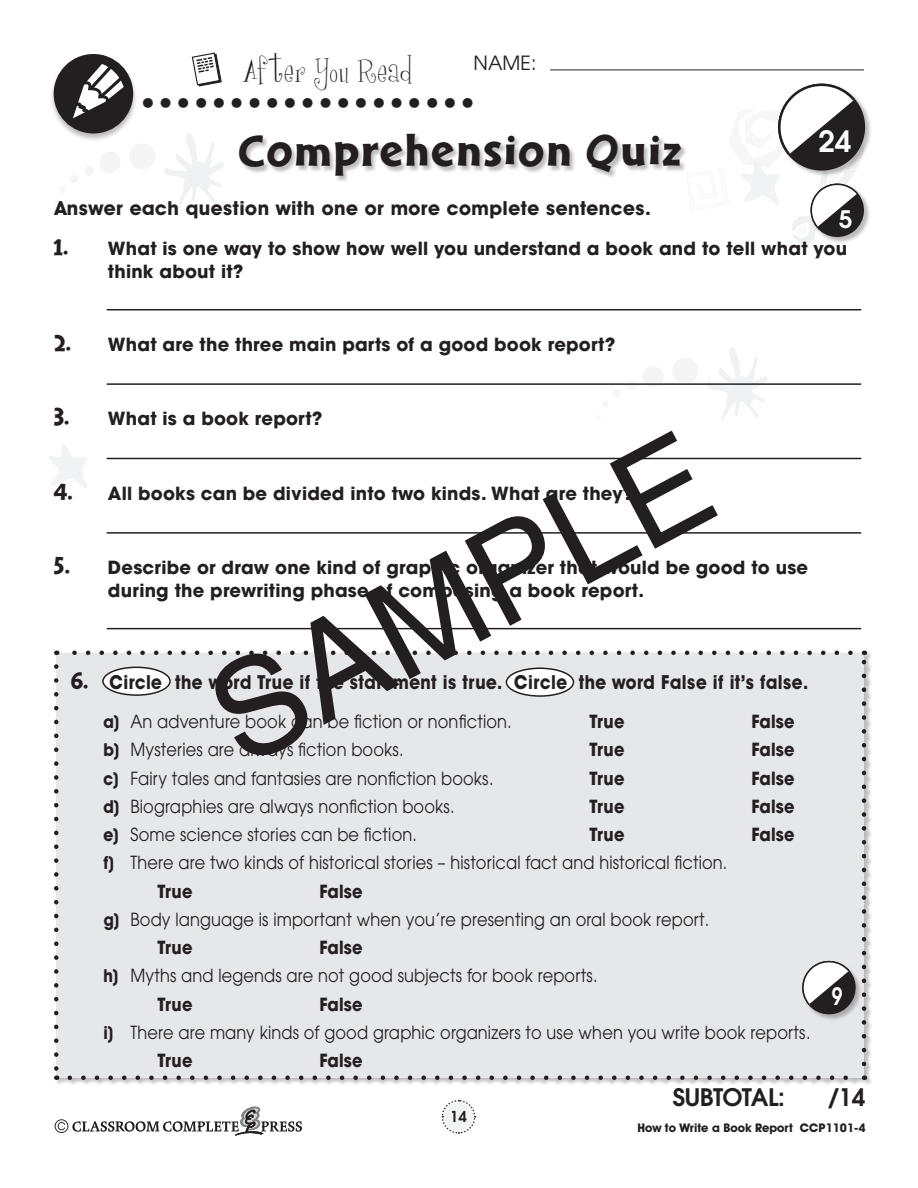
<style>
.page{position:relative;width:918px;height:1188px;background:#fff}
.page>*{position:absolute;margin:0;border:0;box-sizing:border-box;transform-origin:0 0}
.t1{font:134.25px "Helvetica";color:#231f20}
.t2{font:46.5px "Cal Sans Heavy KB";letter-spacing:.035em;color:#231f20}
.t3{font:700 42px "Futura";color:#231f20}
.t4{font:31.5px "Girlsare Weird";letter-spacing:.03em;color:#231f20}
.t5{font:600 29.25px "Avant Garde";color:#fff}
.t6{font:600 24px "Avant Garde";letter-spacing:-.02em;color:#231f20}
.t7{font:600 24px "Avant Garde";color:#fff}
.t8{font:600 24px "Avant Garde";color:#fff;scale:.8 1}
.t9{font:700 19.5px "Avant Garde IT Cby BT";letter-spacing:.025em;color:#231f20;scale:.9 1}
.t10{font:700 19.5px "Avant Garde IT Cby BT";letter-spacing:.025em;color:#231f20}
.t11{font:19.5px "Avant Garde";color:#231f20}
.t12{font:18px/28.2px "Avant Garde";letter-spacing:.01em;color:#231f20;scale:.9 1}
.t13{font:700 18px/22.5px "Avant Garde";letter-spacing:.01em;color:#231f20}
.t14{font:700 18px "Avant Garde";letter-spacing:.01em;color:#231f20;scale:.9 1}
.t15{font:600 15px "Avant Garde";color:#231f20}
.t16{font:700 12px "Avant Garde IT Cby BT";color:#231f20}
.s1{font-family:"Cal Sans Heavy KB";font-weight:400;font-size:24px}
.s2{font-family:"Avant Garde IT Cby BT";font-weight:700}
.s3{font-weight:700}
</style>
<div class="page">
<svg style="left:441px;top:1099px;width:35px;height:35px"></svg>
<svg style="left:164px;top:133px;width:60px;height:72px"></svg>
<div style="left:49px;top:54px;width:88px;height:89px;background:#231f20;opacity:.3"></div>
<div style="left:54px;top:54px;width:79px;height:80px;background:#231f20;border-radius:50%"></div>
<svg style="left:66px;top:54px;width:67px;height:71px"></svg>
<hr style="left:550px;top:70px;width:314px;height:1px;background:#231f20">
<svg style="left:191px;top:52px;width:31px;height:35px"></svg>
<svg style="left:55px;top:1106px;width:247px;height:29px"></svg>
<div style="left:54px;top:650px;width:819px;height:437px;background:#231f20;opacity:.3"></div>
<div style="left:240px;top:134px;width:448px;height:49px;background:#231f20;opacity:.3"></div>
<div style="left:778px;top:83px;width:94px;height:94px;background:#231f20;opacity:.3"></div>
<svg style="left:707px;top:347px;width:60px;height:73px"></svg>
<svg style="left:49px;top:444px;width:38px;height:45px"></svg>
<svg style="left:686px;top:83px;width:183px;height:162px"></svg>
<div style="left:54px;top:651px;width:812px;height:429px;background:#e6e7e9"></div>
<hr style="left:107px;top:383px;width:754px;height:2px;background:#231f20">
<hr style="left:107px;top:309px;width:754px;height:1px;background:#231f20">
<hr style="left:107px;top:458px;width:754px;height:1px;background:#231f20">
<hr style="left:107px;top:532px;width:754px;height:2px;background:#231f20">
<hr style="left:107px;top:628px;width:754px;height:1px;background:#231f20">
<h3 class="t4" style="left:243px;top:52px;width:170px">After You Read</h3>
<p class="t11" style="left:474px;top:51px;width:65px">NAME:</p>
<h3 class="t3" style="left:141px;top:63px;width:336px">...................</h3>
<h2 class="t2" style="left:238px;top:124px;width:445px">Comprehension Quiz</h2>
<h3 class="t5" style="left:819px;top:122px;width:34px">24</h3>
<p class="t10" style="left:55px;top:196px;width:598px">Answer each question with one or more complete sentences.</p>
<h3 class="t7" style="left:839px;top:203px;width:15px">5</h3>
<p class="t13" style="left:108px;top:237px;width:741px;text-indent:-54px"><span class="s1">1.</span> What is one way to show how well you understand a book and to tell what you think about it?</p>
<p class="t13" style="left:54px;top:333px;width:563px"><span class="s1">2.</span> What are the three main parts of a good book report?</p>
<p class="t13" style="left:54px;top:407px;width:270px"><span class="s1">3.</span> What is a book report?</p>
<h1 class="t1" style="left:184px;top:657px;width:546px;rotate:-28deg">SAMPLE</h1>
<p class="t13" style="left:54px;top:482px;width:581px"><span class="s1">4.</span> All books can be divided into two kinds. What are they?</p>
<p class="t13" style="left:108px;top:556px;width:702px;text-indent:-54px"><span class="s1">5.</span> Describe or draw one kind of graphic organizer that would be good to use during the prewriting phase of composing a book report.</p>
<p class="t9" style="left:71px;top:670px;width:821px"><span class="s1">6.</span> Circle the word True if the statement is true. Circle the word False if it’s false.</p>
<p class="t12" style="left:103px;top:707px;width:455px"><span class="s2">a)</span> An adventure book can be fiction or nonfiction.</p>
<p class="t14" style="left:589px;top:710px;width:40px">True</p>
<p class="t14" style="left:751px;top:710px;width:49px">False</p>
<p class="t12" style="left:103px;top:736px;width:335px"><span class="s2">b)</span> Mysteries are always fiction books.</p>
<p class="t14" style="left:589px;top:738px;width:40px">True</p>
<p class="t14" style="left:751px;top:738px;width:49px">False</p>
<p class="t12" style="left:103px;top:764px;width:435px"><span class="s2">c)</span> Fairy tales and fantasies are nonfiction books.</p>
<p class="t14" style="left:589px;top:766px;width:40px">True</p>
<p class="t14" style="left:751px;top:766px;width:49px">False</p>
<p class="t12" style="left:103px;top:792px;width:392px"><span class="s2">d)</span> Biographies are always nonfiction books.</p>
<p class="t14" style="left:589px;top:795px;width:40px">True</p>
<p class="t14" style="left:751px;top:795px;width:49px">False</p>
<p class="t12" style="left:103px;top:820px;width:350px"><span class="s2">e)</span> Some science stories can be fiction.</p>
<p class="t14" style="left:589px;top:823px;width:40px">True</p>
<p class="t14" style="left:751px;top:823px;width:49px">False</p>
<p class="t12" style="left:157px;top:849px;width:635px;text-indent:-54px"><span class="s2">f)</span> There are two kinds of historical stories – historical fact and historical fiction.<br><span class="s3">True</span></p>
<p class="t14" style="left:319px;top:879px;width:49px">False</p>
<p class="t12" style="left:103px;top:905px;width:675px"><span class="s2">g)</span> Body language is important when you’re presenting an oral book report.</p>
<p class="t14" style="left:157px;top:936px;width:40px">True</p>
<p class="t14" style="left:319px;top:936px;width:49px">False</p>
<p class="t12" style="left:103px;top:962px;width:551px"><span class="s2">h)</span> Myths and legends are not good subjects for book reports.</p>
<p class="t14" style="left:158px;top:992px;width:40px">True</p>
<p class="t14" style="left:319px;top:992px;width:49px">False</p>
<p class="t12" style="left:104px;top:1018px;width:787px"><span class="s2">i)</span> There are many kinds of good graphic organizers to use when you write book reports.</p>
<p class="t14" style="left:158px;top:1049px;width:40px">True</p>
<p class="t14" style="left:320px;top:1049px;width:49px">False</p>
<h3 class="t8" style="left:832px;top:981px;width:15px">9</h3>
<p class="t15" style="left:450px;top:1107px;width:18px">14</p>
<h3 class="t6" style="left:673px;top:1081px;width:113px">SUBTOTAL:</h3>
<h3 class="t6" style="left:828px;top:1081px;width:38px">/14</h3>
<p class="t16" style="left:637px;top:1120px;width:230px">How to Write a Book Report CCP1101-4</p>
</div>
